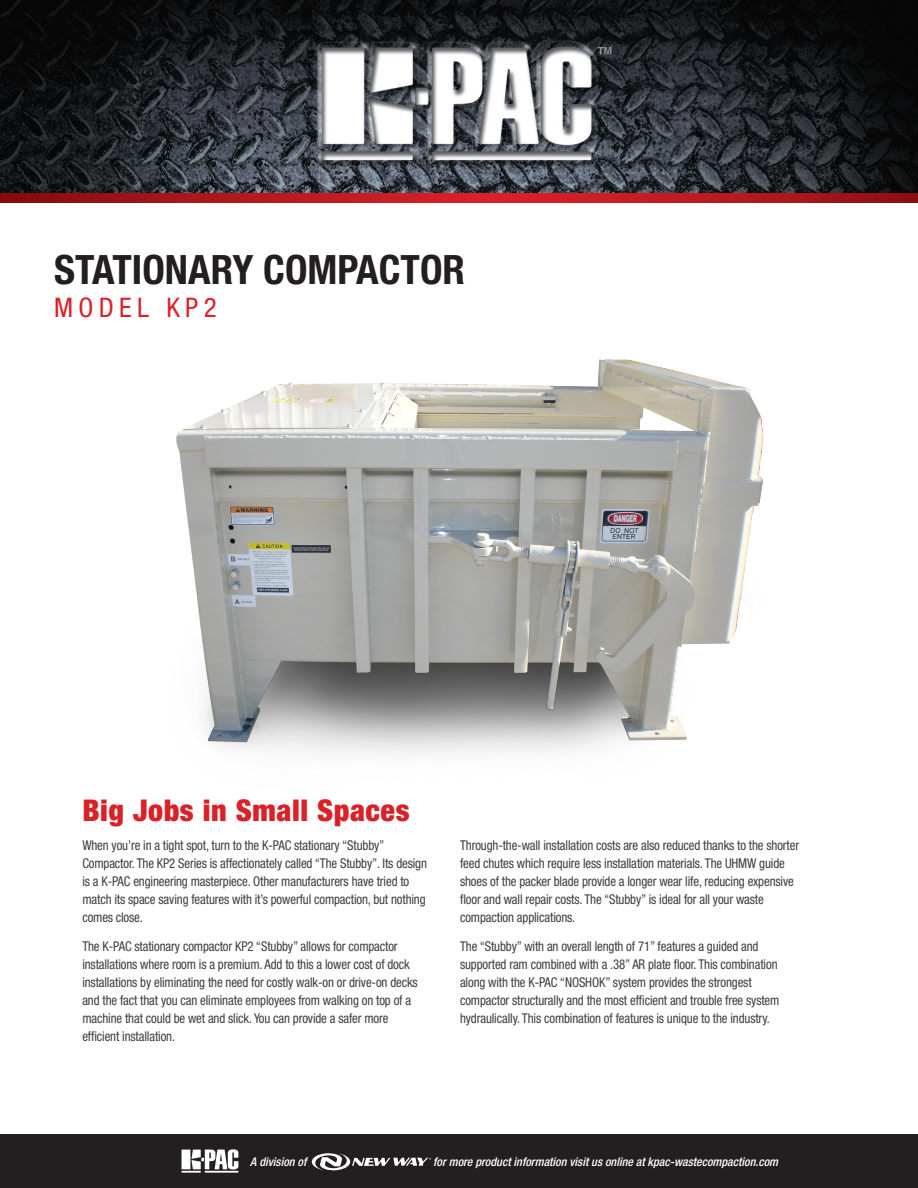
<style>
.page{position:relative;width:918px;height:1188px;background:#fff}
.page>*{position:absolute;margin:0;border:0;box-sizing:border-box;transform-origin:0 0}
.t1{font:700 condensed 40.5px "Helvetica Neue";color:#231f20}
.t2{font:900 condensed 30px "Helvetica Neue";letter-spacing:.02em;color:#da2128}
.t3{font:condensed 27px "Helvetica Neue";letter-spacing:.2em;color:#da2128}
.t4{font:condensed 13.5px/18px "Helvetica Neue";letter-spacing:-.01em;color:#3e3e3f;scale:.95 1}
.t5{font:italic 500 condensed 12px "Helvetica Neue";color:#fff}
</style>
<div class="page">
<img style="left:176px;top:359px;width:588px;height:396px">
<img style="left:0;top:0;width:918px;height:194px">
<svg style="left:0;top:194px;width:918px;height:8px;background:#b4181d"></svg>
<div style="left:0;top:1134px;width:918px;height:54px;background:#231f20"></div>
<svg style="left:182px;top:1149px;width:56px;height:24px"></svg>
<svg style="left:312px;top:1152px;width:119px;height:19px"></svg>
<p class="t1" style="left:54px;top:245px;width:413px">STATIONARY COMPACTOR</p>
<p class="t3" style="left:54px;top:292px;width:164px">MODEL KP2</p>
<p class="t2" style="left:82px;top:792px;width:329px">Big Jobs in Small Spaces</p>
<p class="t4" style="left:82px;top:836px;width:364px">When you’re in a tight spot, turn to the K-PAC stationary “Stubby” Compactor. The KP2 Series is affectionately called “The Stubby”. Its design is a K-PAC engineering masterpiece. Other manufacturers have tried to match its space saving features with it’s powerful compaction, but nothing comes close.</p>
<p class="t4" style="left:82px;top:937px;width:355px">The K-PAC stationary compactor KP2 “Stubby” allows for compactor installations where room is a premium. Add to this a lower cost of dock installations by eliminating the need for costly walk-on or drive-on decks and the fact that you can eliminate employees from walking on top of a machine that could be wet and slick. You can provide a safer more efficient installation.</p>
<p class="t4" style="left:460px;top:836px;width:358px">Through-the-wall installation costs are also reduced thanks to the shorter feed chutes which require less installation materials. The UHMW guide shoes of the packer blade provide a longer wear life, reducing expensive floor and wall repair costs. The “Stubby” is ideal for all your waste compaction applications.</p>
<p class="t4" style="left:460px;top:937px;width:338px">The “Stubby” with an overall length of 71” features a guided and supported ram combined with a .38” AR plate floor. This combination along with the K-PAC “NOSHOK” system provides the strongest compactor structurally and the most efficient and trouble free system hydraulically. This combination of features is unique to the industry.</p>
<p class="t5" style="left:250px;top:1154px;width:58px">A division of</p>
<p class="t5" style="left:433px;top:1154px;width:346px">for more product information visit us online at kpac-wastecompaction.com</p>
</div>
